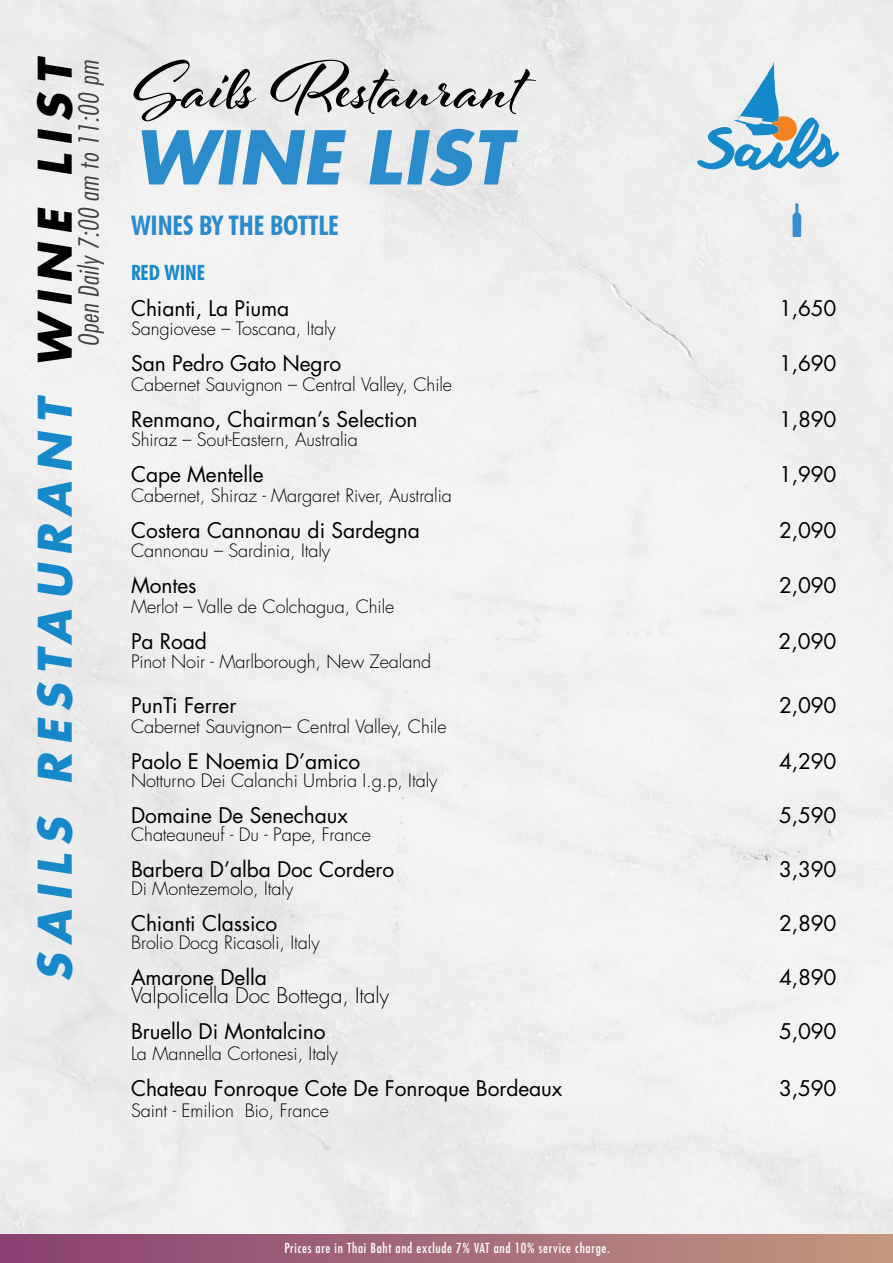
<style>
.page{position:relative;width:893px;height:1263px;background:#fff}
.page>*{position:absolute;margin:0;border:0;box-sizing:border-box;transform-origin:0 0}
.t1{font:700 72px "Al Fresco";letter-spacing:.01em;color:#000}
.t2{font:italic 700 72px "Futura Std";letter-spacing:.01em;color:#2b8bcb}
.t3{font:italic 700 45px "Futura Std";color:#1689ca}
.t4{font:italic 300 condensed 27px "Futura Std";color:#414042}
.t5{font:700 condensed 27px "Futura BT";letter-spacing:-.005em;color:#2b8bcb}
.t6{font:21px "Futura Std";letter-spacing:-.005em;color:#000}
.t7{font:300 21px "Futura Std";letter-spacing:-.005em;color:#000}
.t8{font:700 condensed 21px "Futura BT";letter-spacing:-.005em;color:#1689ca}
.t9{font:300 18px "Futura Std";letter-spacing:-.005em;color:#000}
.t10{font:condensed 13.5px "Futura Std";letter-spacing:.05em;color:#fff}
.s1{color:#000}
</style>
<div class="page">
<div style="left:0;top:0;width:893px;height:1235px;background:#f0f0f0"></div>
<svg style="left:697px;top:62px;width:143px;height:109px"></svg>
<img style="left:0;top:1235px;width:893px;height:28px">
<svg style="left:792px;top:203px;width:9px;height:34px"></svg>
<h2 class="t3" style="left:25px;top:982px;width:927px;rotate:-90deg">SAILS RESTAURANT <span class="s1">WINE LIST</span></h2>
<h3 class="t4" style="left:73px;top:347px;width:288px;rotate:-90deg">Open Daily 7:00 am to 11:00 pm</h3>
<h1 class="t1" style="left:134px;top:40px;width:389px">Sails Restaurant</h1>
<h1 class="t2" style="left:134px;top:110px;width:378px">WINE LIST</h1>
<h3 class="t5" style="left:131px;top:209px;width:209px">WINES BY THE BOTTLE</h3>
<p class="t8" style="left:131px;top:259px;width:76px">RED WINE</p>
<p class="t6" style="left:131px;top:295px;width:160px">Chianti, La Piuma</p>
<p class="t6" style="left:779px;top:295px;width:59px">1,650</p>
<p class="t9" style="left:131px;top:318px;width:206px">Sangiovese – Toscana, Italy</p>
<p class="t6" style="left:131px;top:350px;width:212px">San Pedro Gato Negro</p>
<p class="t6" style="left:779px;top:350px;width:59px">1,690</p>
<p class="t9" style="left:131px;top:373px;width:323px">Cabernet Sauvignon – Central Valley, Chile</p>
<p class="t6" style="left:131px;top:406px;width:288px">Renmano, Chairman’s Selection</p>
<p class="t6" style="left:779px;top:406px;width:59px">1,890</p>
<p class="t9" style="left:131px;top:429px;width:228px">Shiraz – Sout-Eastern, Australia</p>
<p class="t6" style="left:131px;top:461px;width:134px">Cape Mentelle</p>
<p class="t6" style="left:779px;top:461px;width:59px">1,990</p>
<p class="t9" style="left:131px;top:484px;width:322px">Cabernet, Shiraz - Margaret River, Australia</p>
<p class="t6" style="left:131px;top:517px;width:290px">Costera Cannonau di Sardegna</p>
<p class="t6" style="left:779px;top:517px;width:59px">2,090</p>
<p class="t9" style="left:131px;top:540px;width:201px">Cannonau – Sardinia, Italy</p>
<p class="t6" style="left:131px;top:572px;width:67px">Montes</p>
<p class="t6" style="left:779px;top:572px;width:59px">2,090</p>
<p class="t9" style="left:131px;top:595px;width:265px">Merlot – Valle de Colchagua, Chile</p>
<p class="t6" style="left:131px;top:628px;width:77px">Pa Road</p>
<p class="t6" style="left:779px;top:628px;width:59px">2,090</p>
<p class="t9" style="left:131px;top:651px;width:302px">Pinot Noir - Marlborough, New Zealand</p>
<p class="t6" style="left:131px;top:692px;width:107px">PunTi Ferrer</p>
<p class="t6" style="left:779px;top:692px;width:59px">2,090</p>
<p class="t9" style="left:131px;top:715px;width:317px">Cabernet Sauvignon– Central Valley, Chile</p>
<p class="t6" style="left:131px;top:748px;width:231px">Paolo E Noemia D’amico</p>
<p class="t6" style="left:779px;top:748px;width:59px">4,290</p>
<p class="t9" style="left:131px;top:769px;width:308px">Notturno Dei Calanchi Umbria I.g.p, Italy</p>
<p class="t6" style="left:131px;top:802px;width:218px">Domaine De Senechaux</p>
<p class="t6" style="left:779px;top:802px;width:59px">5,590</p>
<p class="t9" style="left:131px;top:823px;width:241px">Chateauneuf - Du - Pape, France</p>
<p class="t6" style="left:131px;top:856px;width:265px">Barbera D’alba Doc Cordero</p>
<p class="t6" style="left:779px;top:856px;width:59px">3,390</p>
<p class="t9" style="left:131px;top:877px;width:164px">Di Montezemolo, Italy</p>
<p class="t6" style="left:131px;top:910px;width:148px">Chianti Classico</p>
<p class="t6" style="left:779px;top:910px;width:59px">2,890</p>
<p class="t9" style="left:131px;top:931px;width:190px">Brolio Docg Ricasoli, Italy</p>
<p class="t6" style="left:131px;top:964px;width:137px">Amarone Della</p>
<p class="t6" style="left:779px;top:964px;width:59px">4,890</p>
<p class="t7" style="left:131px;top:982px;width:260px">Valpolicella Doc Bottega, Italy</p>
<p class="t6" style="left:131px;top:1018px;width:196px">Bruello Di Montalcino</p>
<p class="t6" style="left:779px;top:1018px;width:59px">5,090</p>
<p class="t9" style="left:131px;top:1042px;width:208px">La Mannella Cortonesi, Italy</p>
<p class="t6" style="left:131px;top:1075px;width:433px">Chateau Fonroque Cote De Fonroque Bordeaux</p>
<p class="t6" style="left:779px;top:1075px;width:59px">3,590</p>
<p class="t9" style="left:131px;top:1099px;width:199px">Saint - Emilion Bio, France</p>
<p class="t10" style="left:284px;top:1240px;width:327px">Prices are in Thai Baht and exclude 7% VAT and 10% service charge.</p>
</div>
